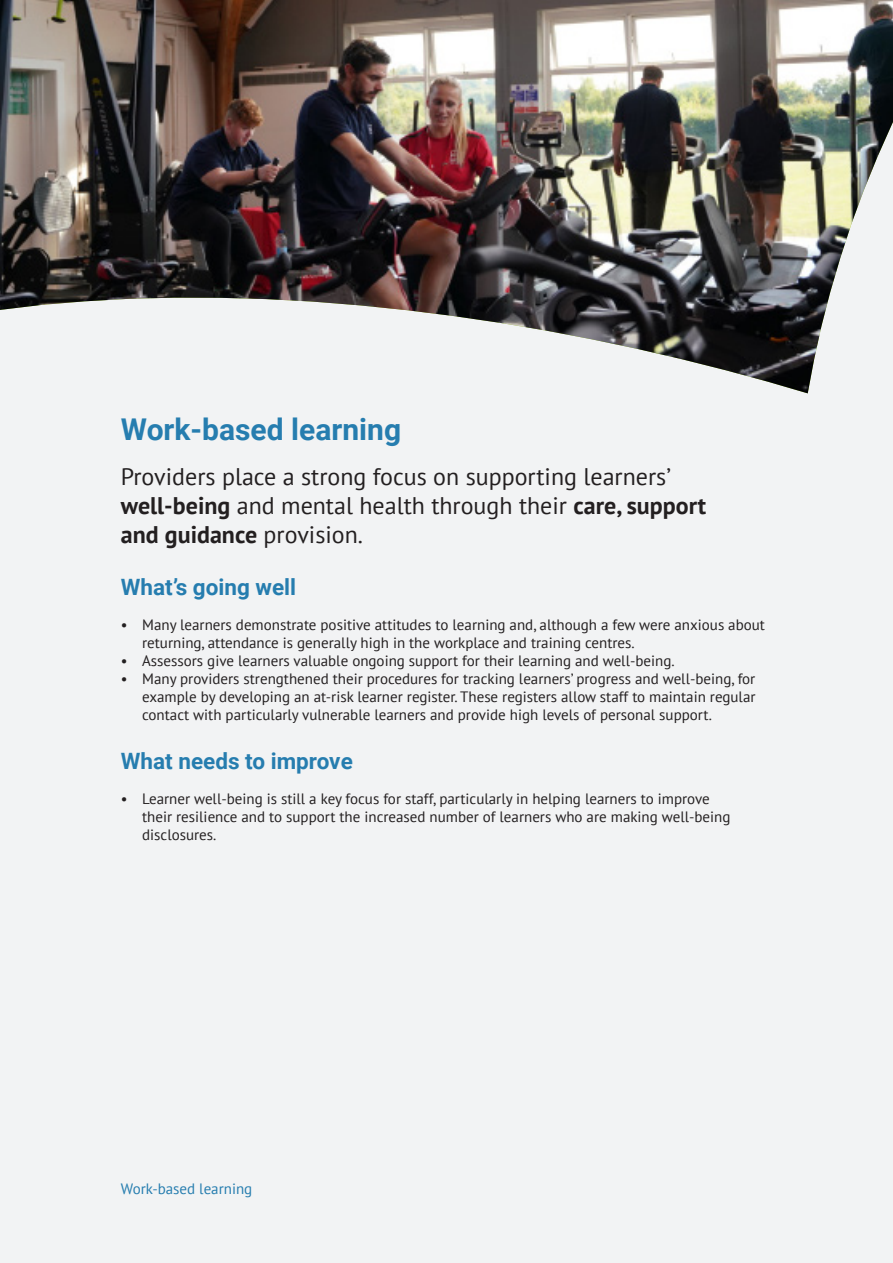
<style>
.page{position:relative;width:893px;height:1263px;background:#fff}
.page>*{position:absolute;margin:0;border:0;box-sizing:border-box;transform-origin:0 0}
.Heading_1_Glas{font:700 30px "Roboto";color:#267daf}
.Big_Paragraph{font:24px/28.8px "PT Sans";color:#231f20}
.Heading_2{font:700 22.5px "Roboto";color:#267daf}
.t1{font:15px/18px "PT Sans";color:#231f20}
.Footer_Title{font:15px "PT Sans";color:#267daf}
.s1{font-weight:700}
</style>
<div class="page">
<div style="left:1px;top:1px;width:892px;height:1262px;background:#f2f3f4"></div>
<img style="left:0;top:0;width:893px;height:393px">
<p class="Heading_1_Glas" style="left:121px;top:409px;width:282px">Work-based learning</p>
<p class="Big_Paragraph" style="left:121px;top:462px;width:587px">Providers place a strong focus on supporting learners’ <span class="s1">well-being</span> and mental health through their <span class="s1">care, support and guidance</span> provision.</p>
<p class="Heading_2" style="left:121px;top:572px;width:177px">What’s going well</p>
<p class="t1" style="left:142px;top:616px;width:624px;text-indent:-21px">• Many learners demonstrate positive attitudes to learning and, although a few were anxious about returning, attendance is generally high in the workplace and training centres.</p>
<p class="t1" style="left:121px;top:652px;width:555px">• Assessors give learners valuable ongoing support for their learning and well-being.</p>
<p class="t1" style="left:142px;top:670px;width:615px;text-align:justify;text-indent:-21px">• Many providers strengthened their procedures for tracking learners’ progress and well-being, for example by developing an at-risk learner register. These registers allow staff to maintain regular contact with particularly vulnerable learners and provide high levels of personal support.</p>
<p class="Heading_2" style="left:121px;top:745px;width:233px">What needs to improve</p>
<p class="t1" style="left:142px;top:789px;width:590px;text-indent:-21px">• Learner well-being is still a key focus for staff, particularly in helping learners to improve their resilience and to support the increased number of learners who are making well-being disclosures.</p>
<p class="Footer_Title" style="left:121px;top:1179px;width:133px">Work-based learning</p>
</div>
